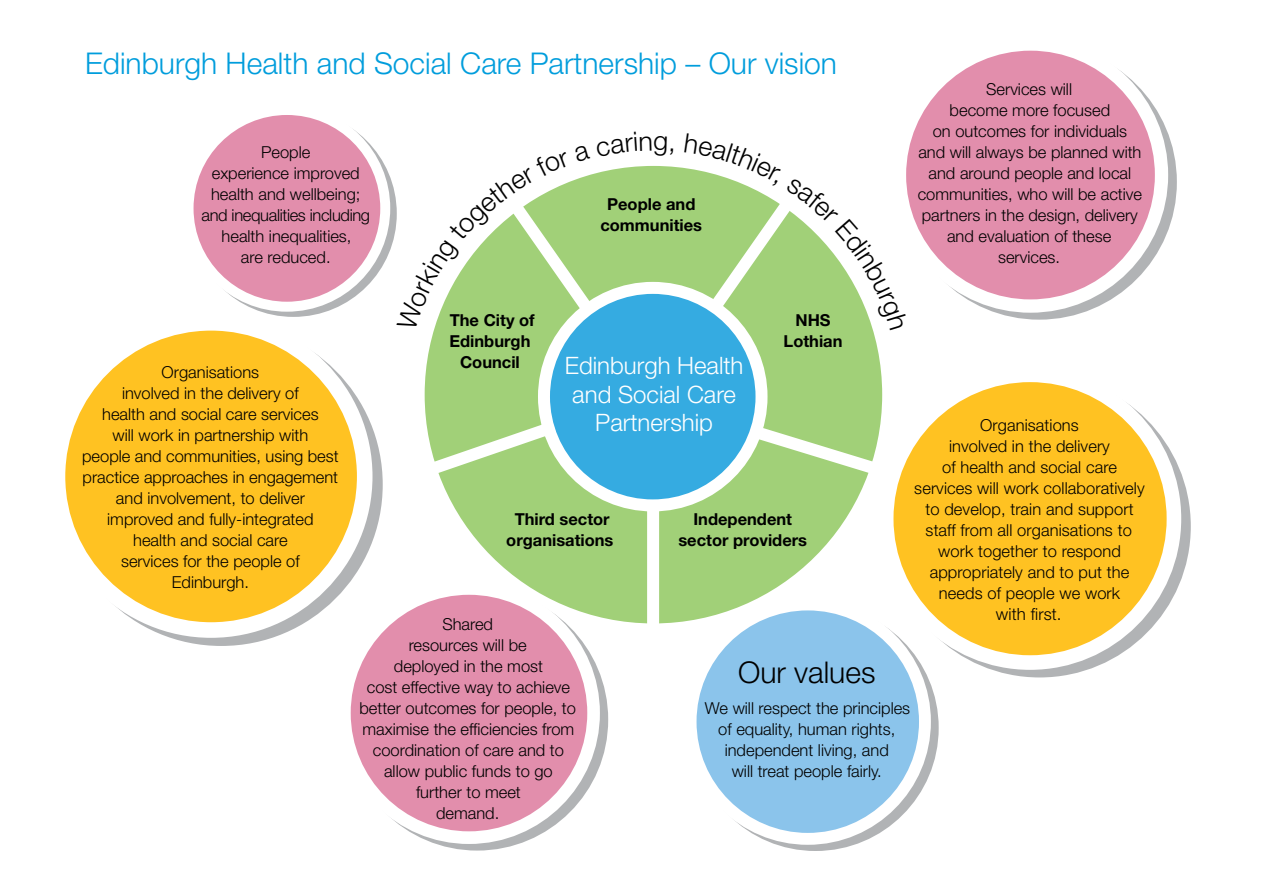
<style>
.page{position:relative;width:1263px;height:893px;background:#fff}
.page>*{position:absolute;margin:0;border:0;box-sizing:border-box;transform-origin:0 0}
.t1{font:300 30px "Helvetica Neue LT";color:#009ddc}
.t2{font:300 30px "Helvetica Neue LT";color:#000}
.t3{font:300 24px/28.8px "Helvetica Neue LT";color:#fff;text-align:center}
.t4{font:300 16.65px "Helvetica Neue LT";letter-spacing:.005em;color:#000}
.t5{font:300 16.5px/21px "Helvetica Neue LT";color:#000;text-align:center}
.t6{font:700 16.5px/21px "Helvetica Neue LT";color:#000;text-align:center}
.s1{font-size:16.8px}
</style>
<div class="page">
<div style="left:190px;top:110px;width:207px;height:207px;background:#b1b3b5;border-radius:50%"></div>
<div style="left:184px;top:105px;width:206px;height:207px;background:#fff;border-radius:50%"></div>
<div style="left:194px;top:115px;width:186px;height:187px;background:#e28eac;border-radius:50%"></div>
<div style="left:425px;top:166px;width:457px;height:457px;background:#a1d078;border-radius:50%"></div>
<div style="left:544px;top:288px;width:217px;height:217px;background:#35abe1;border-radius:50%"></div>
<div style="left:538px;top:282px;width:229px;height:229px;border:12px solid #fff;border-radius:50%"></div>
<div style="left:647px;top:501px;width:12px;height:128px;background:#fff"></div>
<svg style="left:425px;top:412px;width:144px;height:75px"></svg>
<svg style="left:737px;top:416px;width:145px;height:69px"></svg>
<div style="left:60px;top:323px;width:323px;height:323px;background:#b1b3b5;border-radius:50%"></div>
<div style="left:50px;top:315px;width:322px;height:323px;background:#fff;border-radius:50%"></div>
<div style="left:65px;top:331px;width:292px;height:291px;background:#ffc222;border-radius:50%"></div>
<div style="left:888px;top:375px;width:303px;height:302px;background:#b1b3b5;border-radius:50%"></div>
<div style="left:879px;top:368px;width:302px;height:302px;background:#fff;border-radius:50%"></div>
<div style="left:893px;top:382px;width:273px;height:273px;background:#ffc222;border-radius:50%"></div>
<div style="left:901px;top:44px;width:276px;height:276px;background:#b1b3b5;border-radius:50%"></div>
<div style="left:893px;top:37px;width:275px;height:276px;background:#fff;border-radius:50%"></div>
<div style="left:906px;top:51px;width:249px;height:248px;background:#e28eac;border-radius:50%"></div>
<div style="left:346px;top:589px;width:262px;height:262px;background:#b1b3b5;border-radius:50%"></div>
<div style="left:338px;top:582px;width:262px;height:262px;background:#fff;border-radius:50%"></div>
<div style="left:351px;top:595px;width:236px;height:236px;background:#e28eac;border-radius:50%"></div>
<div style="left:692px;top:605px;width:247px;height:246px;background:#b1b3b5;border-radius:50%"></div>
<div style="left:685px;top:599px;width:246px;height:246px;background:#fff;border-radius:50%"></div>
<div style="left:696px;top:610px;width:223px;height:223px;background:#8bc4eb;border-radius:50%"></div>
<svg style="left:433px;top:166px;width:240px;height:165px"></svg>
<svg style="left:684px;top:149px;width:225px;height:181px"></svg>
<h1 class="t1" style="left:85px;top:44px;width:753px">Edinburgh Health and Social Care Partnership – Our vision</h1>
<p class="t5" style="left:201px;top:141px;width:170px">People<br>experience improved health and wellbeing; and inequalities including health inequalities,<br>are reduced.</p>
<p class="t6" style="left:600px;top:193px;width:103px">People and communities</p>
<p class="t5" style="left:918px;top:78px;width:226px">Services will<br>become more focused<br>on outcomes for individuals and will always be planned with and around people and local communities, who will be active partners in the design, delivery and evaluation of these services.</p>
<p class="t5" style="left:82px;top:361px;width:258px">Organisations<br>involved in the delivery of<br>health and social care services<br>will work in partnership with<br>people and communities, using best practice approaches in engagement and involvement, to deliver improved and fully-integrated<br>health and social care<br>services for the people of<br>Edinburgh.</p>
<p class="t6" style="left:449px;top:309px;width:87px">The City of<br>Edinburgh<br>Council</p>
<p class="t6" style="left:783px;top:309px;width:60px">NHS<br>Lothian</p>
<h2 class="t3" style="left:565px;top:350px;width:180px">Edinburgh Health and Social Care<br>Partnership</h2>
<p class="t5" style="left:914px;top:414px;width:232px">Organisations<br>involved in the delivery<br>of health and social care services will work collaboratively to develop, train and support staff from all organisations to work together to respond appropriately and to put the needs of people we work</p>
<p class="t4" style="left:996px;top:603px;width:67px"><span class="s1">with</span> first.</p>
<p class="t6" style="left:506px;top:508px;width:109px">Third sector organisations</p>
<p class="t6" style="left:678px;top:508px;width:130px">Independent sector providers</p>
<p class="t5" style="left:359px;top:613px;width:218px">Shared<br>resources will be<br>deployed in the most<br>cost effective way to achieve better outcomes for people, to maximise the efficiencies from coordination of care and to allow public funds to go further to meet<br>demand.</p>
<h1 class="t2" style="left:738px;top:653px;width:139px">Our values</h1>
<p class="t5" style="left:705px;top:697px;width:207px">We will respect the principles of equality, human rights, independent living, and<br>will treat people fairly.</p>
</div>
